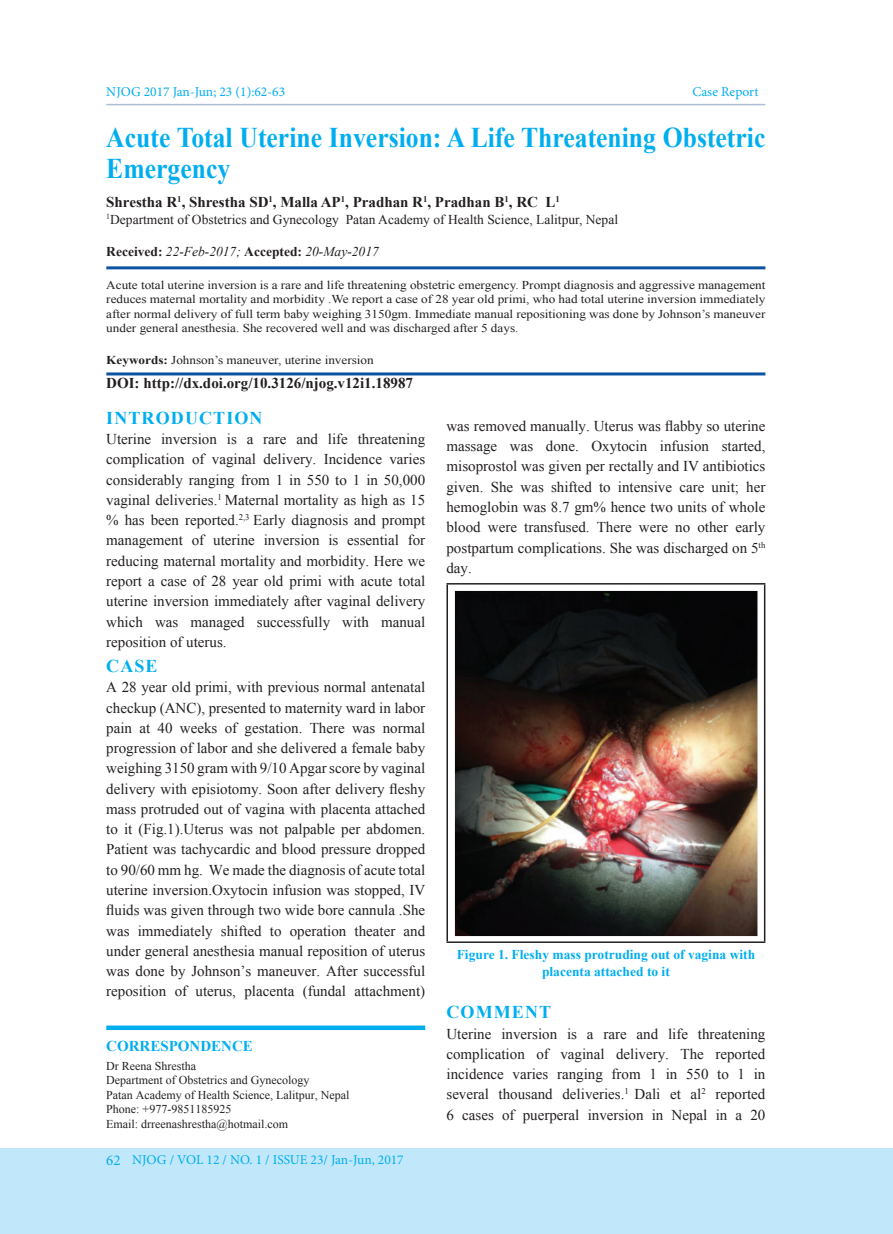
<style>
.page{position:relative;width:893px;height:1234px;background:#fff}
.page>*{position:absolute;margin:0;border:0;box-sizing:border-box;transform-origin:0 0}
.t1{font:700 28.5px/31.5px "Times New Roman";color:#00aeef;scale:.9 1}
.t2{font:700 18px "Times New Roman";letter-spacing:.06em;color:#00aeef}
.t3{font:15px/20.2px "Times New Roman";color:#231f20;text-align:justify}
.t4{font:700 15px "Times New Roman";color:#231f20}
.t5{font:700 15px "Times New Roman";color:#00aeef}
.t6{font:13.5px "Times New Roman";color:#231f20}
.t7{font:13.5px "Minion Pro";color:#00aeef}
.t8{font:700 13.5px/17.5px "Times New Roman";color:#00aeef;text-align:center}
.t9{font:italic 13.5px "Times New Roman";color:#231f20}
.t10{font:12px/14.4px "Times New Roman";color:#231f20;text-align:justify;scale:1.1 1}
.t11{font:12px/14.4px "Times New Roman";color:#231f20}
.s1{font-weight:700;font-style:normal}
.s2{font-weight:700}
.s3{font-size:15px}
</style>
<div class="page">
<div style="left:0;top:1148px;width:893px;height:85px;background:#c1e8fa"></div>
<hr style="left:106px;top:104px;width:659px;height:1px;background:#aebed7">
<svg style="left:106px;top:1025px;width:319px;height:4px"></svg>
<hr style="left:106px;top:266px;width:659px;height:3px;background:#0c53a2">
<hr style="left:106px;top:372px;width:659px;height:3px;background:#0c53a2">
<hr style="left:446px;top:583px;width:319px;height:1px;background:#231f20">
<hr style="left:446px;top:584px;width:2px;height:357px;background:#231f20">
<hr style="left:764px;top:584px;width:1px;height:357px;background:#231f20">
<hr style="left:446px;top:941px;width:319px;height:1px;background:#231f20">
<img style="left:454px;top:591px;width:304px;height:345px">
<p class="t7" style="left:106px;top:83px;width:180px">NJOG 2017 Jan-Jun; 23 (1):62-63</p>
<p class="t7" style="left:692px;top:83px;width:68px">Case Report</p>
<h1 class="t1" style="left:106px;top:121px;width:734px">Acute Total Uterine Inversion: A Life Threatening Obstetric<br>Emergency</h1>
<p class="t4" style="left:106px;top:192px;width:455px">Shrestha R<sup>1</sup>, Shrestha SD<sup>1</sup>, Malla AP<sup>1</sup>, Pradhan R<sup>1</sup>, Pradhan B<sup>1</sup>, RC L<sup>1</sup></p>
<p class="t6" style="left:106px;top:210px;width:513px"><sup>1</sup>Department of Obstetrics and Gynecology Patan Academy of Health Science, Lalitpur, Nepal</p>
<p class="t9" style="left:106px;top:242px;width:274px"><span class="s1">Received:</span> 22-Feb-2017; <span class="s1">Accepted:</span> 20-May-2017</p>
<p class="t10" style="left:106px;top:277px;width:601px">Acute total uterine inversion is a rare and life threatening obstetric emergency. Prompt diagnosis and aggressive management reduces maternal mortality and morbidity .We report a case of 28 year old primi, who had total uterine inversion immediately after normal delivery of full term baby weighing 3150gm. Immediate manual repositioning was done by Johnson’s maneuver under general anesthesia. She recovered well and was discharged after 5 days.</p>
<p class="t10" style="left:106px;top:352px;width:245px"><span class="s2">Keywords:</span> Johnson’s maneuver, uterine inversion</p>
<p class="t4" style="left:106px;top:372px;width:308px">DOI: http://dx.doi.org/10.3126/njog.v12i1.18987</p>
<p class="t2" style="left:106px;top:405px;width:158px">INTRODUCTION</p>
<p class="t3" style="left:106px;top:428px;width:320px">Uterine inversion is a rare and life threatening complication of vaginal delivery. Incidence varies considerably ranging from 1 in 550 to 1 in 50,000 vaginal deliveries.<sup>1</sup> Maternal mortality as high as 15 % has been reported.<sup>2,3</sup> Early diagnosis and prompt management of uterine inversion is essential for reducing maternal mortality and morbidity. Here we report a case of 28 year old primi with acute total uterine inversion immediately after vaginal delivery which was managed successfully with manual reposition of uterus.</p>
<p class="t2" style="left:106px;top:653px;width:53px">CASE</p>
<p class="t3" style="left:106px;top:676px;width:320px">A 28 year old primi, with previous normal antenatal checkup (ANC), presented to maternity ward in labor pain at 40 weeks of gestation. There was normal progression of labor and she delivered a female baby weighing 3150 gram with 9/10 Apgar score by vaginal delivery with episiotomy. Soon after delivery fleshy mass protruded out of vagina with placenta attached to it (Fig.1).Uterus was not palpable per abdomen.<br>Patient was tachycardic and blood pressure dropped to 90/60 mm hg. We made the diagnosis of acute total uterine inversion.Oxytocin infusion was stopped, IV fluids was given through two wide bore cannula .She was immediately shifted to operation theater and under general anesthesia manual reposition of uterus was done by Johnson’s maneuver. After successful reposition of uterus, placenta (fundal attachment)</p>
<p class="t5" style="left:106px;top:1035px;width:148px">CORRESPONDENCE</p>
<p class="t11" style="left:106px;top:1058px;width:245px">Dr Reena Shrestha<br>Department of Obstetrics and Gynecology<br>Patan Academy of Health Science, Lalitpur, Nepal Phone: +977-9851185925<br>Email: drreenashrestha@hotmail.com</p>
<p class="t7" style="left:106px;top:1150px;width:299px"><span class="s3">62</span> NJOG / VOL 12 / NO. 1 / ISSUE 23/ Jan-Jun, 2017</p>
<p class="t3" style="left:446px;top:415px;width:320px">was removed manually. Uterus was flabby so uterine massage was done. Oxytocin infusion started, misoprostol was given per rectally and IV antibiotics given. She was shifted to intensive care unit; her hemoglobin was 8.7 gm% hence two units of whole blood were transfused. There were no other early postpartum complications. She was discharged on 5<sup>th </sup>day.</p>
<p class="t8" style="left:457px;top:944px;width:300px">Figure 1. Fleshy mass protruding out of vagina with placenta attached to it</p>
<p class="t2" style="left:446px;top:999px;width:106px">COMMENT</p>
<p class="t3" style="left:446px;top:1022px;width:320px">Uterine inversion is a rare and life threatening complication of vaginal delivery. The reported incidence varies ranging from 1 in 550 to 1 in several thousand deliveries.<sup>1</sup> Dali et al<sup>2</sup> reported 6 cases of puerperal inversion in Nepal in a 20</p>
</div>
